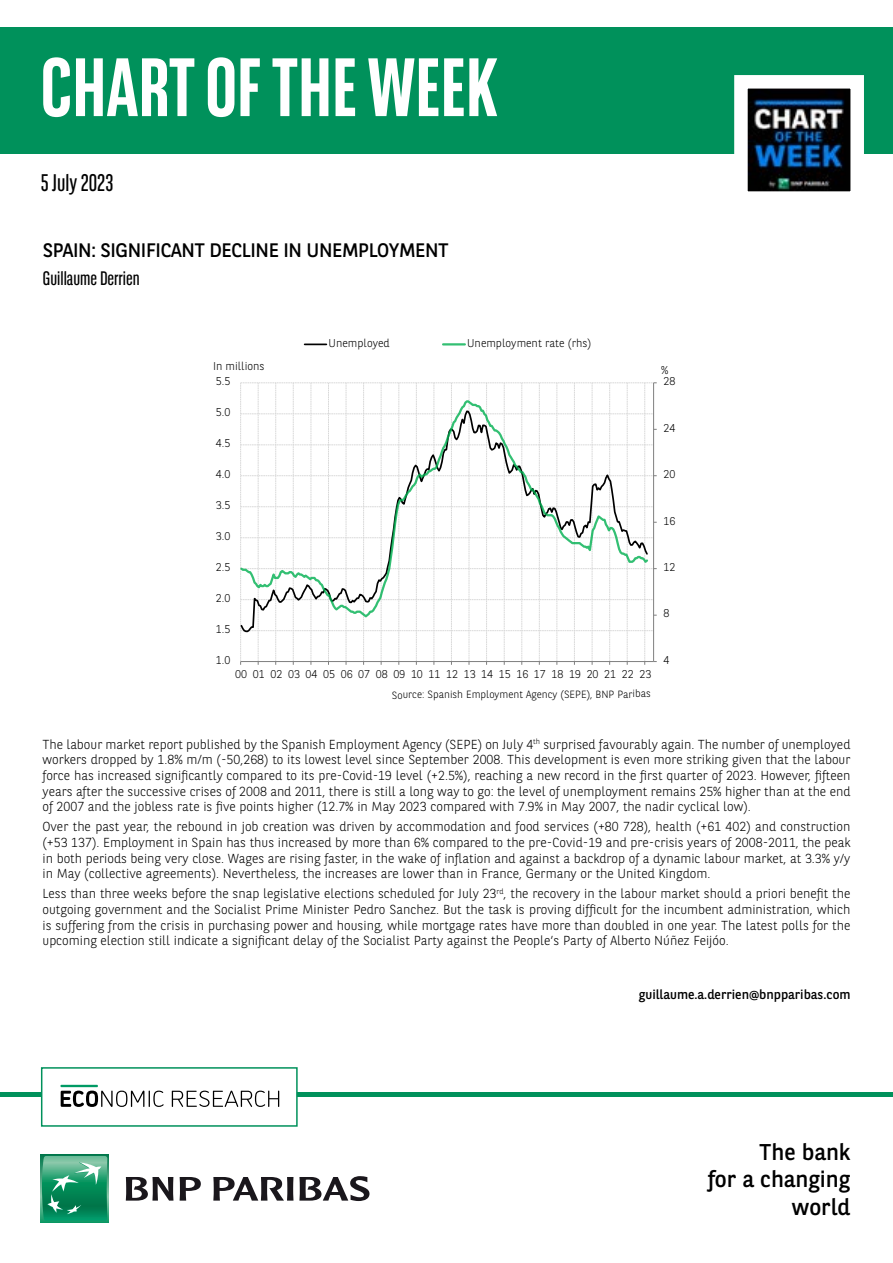
<style>
.page{position:relative;width:893px;height:1263px;background:#fff}
.page>*{position:absolute;margin:0;border:0;box-sizing:border-box;transform-origin:0 0}
.t1{font:700 82.5px "BNPP Sans Condensed";color:#fff}
.t2{font:24px "BNPP Sans Condensed";color:#000}
.t3{font:22.8px/27.3px "BNPP Sans";color:#000;text-align:right}
.t4{font:19.5px "BNPP Sans";letter-spacing:-.02em;color:#000}
.t5{font:19.5px "BNPP Sans Condensed";color:#000}
.t6{font:300 13.05px/15.6px "BNPP Sans";color:#000;text-align:justify}
.t7{font:13.05px "BNPP Sans";color:#000}
.t8{font:300 11.25px "BNPP Sans";color:#000}
.t9{font:300 10.5px "BNPP Sans";letter-spacing:-.005em;color:#000}
</style>
<div class="page">
<div style="left:1px;top:27px;width:892px;height:127px;background:#00915b"></div>
<hr style="left:0;top:1093px;width:893px;height:4px;background:#00915b">
<svg style="left:41px;top:1155px;width:68px;height:68px"></svg>
<svg style="left:42px;top:1156px;width:65px;height:64px;background:#35a178"></svg>
<svg style="left:126px;top:1177px;width:47px;height:23px"></svg>
<svg style="left:180px;top:1177px;width:21px;height:23px"></svg>
<svg style="left:213px;top:1176px;width:156px;height:25px"></svg>
<svg style="left:734px;top:75px;width:130px;height:117px;background:#606c78"></svg>
<div style="left:41px;top:1067px;width:257px;height:60px;background:#fff;border:2px solid #00915b"></div>
<svg style="left:172px;top:1090px;width:107px;height:17px"></svg>
<svg style="left:60px;top:1085px;width:104px;height:22px"></svg>
<svg style="left:240px;top:382px;width:417px;height:283px"></svg>
<svg style="left:240px;top:619px;width:409px;height:14px"></svg>
<svg style="left:240px;top:399px;width:410px;height:220px"></svg>
<hr style="left:305px;top:343px;width:21px;height:2px;background:#000">
<hr style="left:443px;top:343px;width:22px;height:2px;background:#00b050;opacity:.8">
<h1 class="t1" style="left:41px;top:39px;width:459px">CHART OF THE WEEK</h1>
<h2 class="t2" style="left:41px;top:168px;width:74px">5 July 2023</h2>
<h3 class="t4" style="left:43px;top:237px;width:407px">SPAIN: SIGNIFICANT DECLINE IN UNEMPLOYMENT</h3>
<h3 class="t5" style="left:43px;top:266px;width:98px">Guillaume Derrien</h3>
<p class="t8" style="left:329px;top:335px;width:63px">Unemployed</p>
<p class="t8" style="left:467px;top:335px;width:126px">Unemployment rate (rhs)</p>
<p class="t8" style="left:213px;top:359px;width:53px">In millions</p>
<p class="t8" style="left:661px;top:362px;width:9px">%</p>
<p class="t8" style="left:216px;top:374px;width:16px">5.5</p>
<p class="t8" style="left:216px;top:404px;width:16px">5.0</p>
<p class="t8" style="left:216px;top:435px;width:16px">4.5</p>
<p class="t8" style="left:216px;top:466px;width:16px">4.0</p>
<p class="t8" style="left:216px;top:497px;width:16px">3.5</p>
<p class="t8" style="left:216px;top:528px;width:16px">3.0</p>
<p class="t8" style="left:216px;top:559px;width:16px">2.5</p>
<p class="t8" style="left:216px;top:590px;width:16px">2.0</p>
<p class="t8" style="left:216px;top:621px;width:16px">1.5</p>
<p class="t8" style="left:216px;top:652px;width:16px">1.0</p>
<p class="t8" style="left:235px;top:666px;width:417px">00 01 02 03 04 05 06 07 08 09 10 11 12 13 14 15 16 17 18 19 20 21 22 23</p>
<p class="t9" style="left:392px;top:687px;width:260px">Source: Spanish Employment Agency (SEPE), BNP Paribas</p>
<p class="t8" style="left:664px;top:373px;width:13px">28</p>
<p class="t8" style="left:664px;top:420px;width:13px">24</p>
<p class="t8" style="left:664px;top:466px;width:13px">20</p>
<p class="t8" style="left:664px;top:513px;width:13px">16</p>
<p class="t8" style="left:664px;top:559px;width:13px">12</p>
<p class="t8" style="left:664px;top:606px;width:7px">8</p>
<p class="t8" style="left:664px;top:652px;width:7px">4</p>
<p class="t6" style="left:43px;top:736px;width:809px">The labour market report published by the Spanish Employment Agency (SEPE) on July 4<sup>th</sup> surprised favourably again. The number of unemployed workers dropped by 1.8% m/m (-50,268) to its lowest level since September 2008. This development is even more striking given that the labour force has increased significantly compared to its pre-Covid-19 level (+2.5%), reaching a new record in the first quarter of 2023. However, fifteen years after the successive crises of 2008 and 2011, there is still a long way to go: the level of unemployment remains 25% higher than at the end of 2007 and the jobless rate is five points higher (12.7% in May 2023 compared with 7.9% in May 2007, the nadir cyclical low).</p>
<p class="t6" style="left:43px;top:818px;width:809px">Over the past year, the rebound in job creation was driven by accommodation and food services (+80 728), health (+61 402) and construction (+53 137). Employment in Spain has thus increased by more than 6% compared to the pre-Covid-19 and pre-crisis years of 2008-2011, the peak in both periods being very close. Wages are rising faster, in the wake of inflation and against a backdrop of a dynamic labour market, at 3.3% y/y in May (collective agreements). Nevertheless, the increases are lower than in France, Germany or the United Kingdom.</p>
<p class="t6" style="left:43px;top:885px;width:809px">Less than three weeks before the snap legislative elections scheduled for July 23<sup>rd</sup>, the recovery in the labour market should a priori benefit the outgoing government and the Socialist Prime Minister Pedro Sanchez. But the task is proving difficult for the incumbent administration, which is suffering from the crisis in purchasing power and housing, while mortgage rates have more than doubled in one year. The latest polls for the upcoming election still indicate a significant delay of the Socialist Party against the People’s Party of Alberto Núñez Feijóo.</p>
<p class="t7" style="left:639px;top:985px;width:213px">guillaume.a.derrien@bnpparibas.com</p>
<h3 class="t3" style="left:708px;top:1137px;width:144px">The bank<br>for a changing world</h3>
</div>
